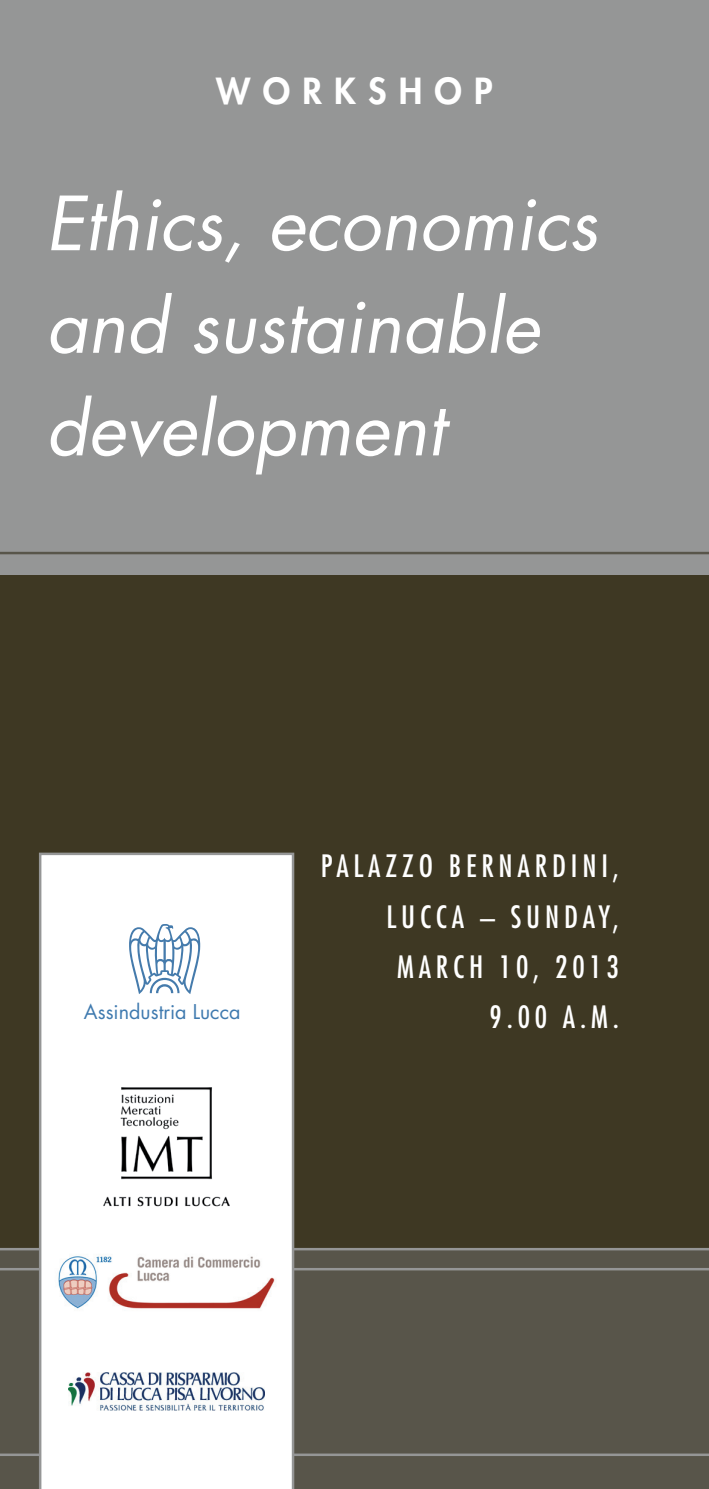
<style>
.page{position:relative;width:709px;height:1489px;background:#fff}
.page>*{position:absolute;margin:0;border:0;box-sizing:border-box;transform-origin:0 0}
.t1{font:italic 72.5px/102.5px "Futura Std";color:#fff}
.t2{font:800 35px "Futura Std";letter-spacing:.35em;color:#fff}
.t3{font:condensed 30px/50.2px "Futura Std";letter-spacing:.16em;color:#fff;text-align:right}
.t4{font:19.75px "Futura Std";color:#3f7aaf}
</style>
<div class="page">
<div style="left:0;top:541px;width:709px;height:947px;background:#3e3823"></div>
<div style="left:0;top:0;width:709px;height:574px;background:#959696"></div>
<div style="left:0;top:1247px;width:709px;height:241px;background:#58554a"></div>
<hr style="left:0;top:1267px;width:709px;height:3px;background:#959696">
<hr style="left:0;top:1453px;width:709px;height:2px;background:#959696">
<div style="left:39px;top:852px;width:255px;height:636px;background:#fff"></div>
<img style="left:100px;top:1084px;width:133px;height:124px">
<img style="left:46px;top:1244px;width:241px;height:74px">
<img style="left:69px;top:1372px;width:195px;height:38px">
<svg style="left:129px;top:923px;width:71px;height:71px;background:#c7d7e6"></svg>
<hr style="left:0;top:552px;width:709px;height:2px;background:#58554a">
<p class="t2" style="left:216px;top:69px;width:278px">WORKSHOP</p>
<h1 class="t1" style="left:46px;top:173px;width:553px">Ethics, economics and sustainable development</h1>
<p class="t4" style="left:84px;top:998px;width:158px">Assindustria Lucca</p>
<p class="t3" style="left:321px;top:840px;width:300px">PALAZZO BERNARDINI,<br>LUCCA – SUNDAY,<br>MARCH 10, 2013<br>9.00 A.M.</p>
</div>
